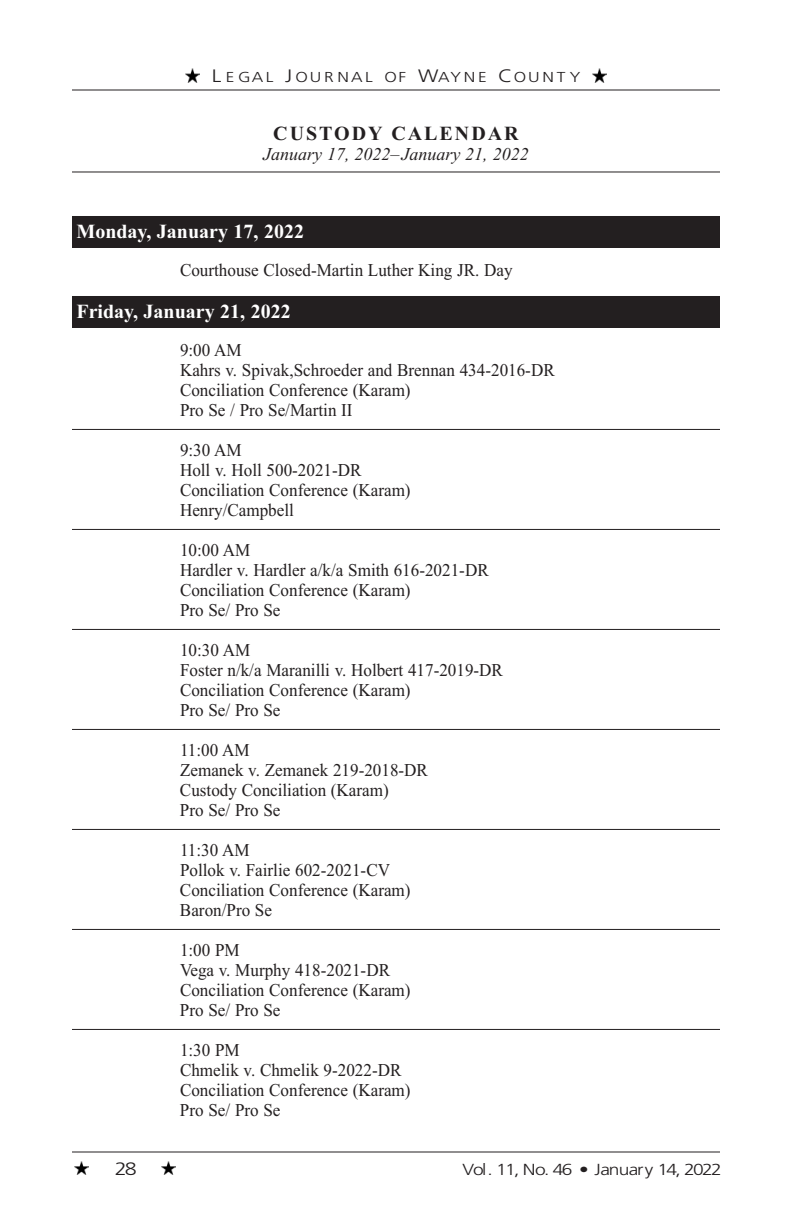
<style>
.page{position:relative;width:792px;height:1224px;background:#fff}
.page>*{position:absolute;margin:0;border:0;box-sizing:border-box;transform-origin:0 0}
.t1{font:700 20px "Times New Roman";color:#fff}
.t2{font:700 20px "Times New Roman";letter-spacing:.1em;color:#231f20}
.t3{font:18px/20px "Times New Roman";color:#231f20;scale:.95 1}
.t4{font:italic 18px "Times New Roman";color:#231f20}
.t5{font:300 18px "Frutiger LT Std";color:#231f20;scale:1.2 1}
.t6{font:300 16px "Frutiger LT Std";letter-spacing:-.065em;color:#231f20;scale:1.2 1}
.t7{font:300 14.4px "Frutiger LT Std";letter-spacing:.15em;color:#231f20;scale:1.2 1}
.s1{font-size:18px}
</style>
<div class="page">
<hr style="left:72px;top:90px;width:648px;height:1px;background:#231f20">
<img style="left:593px;top:69px;width:14px;height:13px">
<img style="left:185px;top:69px;width:14px;height:13px">
<hr style="left:72px;top:1152px;width:648px;height:1px;background:#231f20">
<img style="left:162px;top:1161px;width:14px;height:14px">
<img style="left:74px;top:1161px;width:14px;height:14px">
<div style="left:72px;top:216px;width:648px;height:22px;background:#231f20"></div>
<div style="left:72px;top:238px;width:648px;height:10px;background:#231f20"></div>
<div style="left:72px;top:296px;width:648px;height:22px;background:#231f20"></div>
<div style="left:72px;top:318px;width:648px;height:10px;background:#231f20"></div>
<hr style="left:72px;top:429px;width:648px;height:1px;background:#231f20">
<hr style="left:72px;top:529px;width:648px;height:1px;background:#231f20">
<hr style="left:72px;top:629px;width:648px;height:1px;background:#231f20">
<hr style="left:72px;top:729px;width:648px;height:1px;background:#231f20">
<hr style="left:72px;top:829px;width:648px;height:1px;background:#231f20">
<hr style="left:72px;top:929px;width:648px;height:1px;background:#231f20">
<hr style="left:72px;top:1029px;width:648px;height:1px;background:#231f20">
<hr style="left:72px;top:171px;width:648px;height:1px;background:#231f20">
<p class="t7" style="left:212px;top:71px;width:309px"><span class="s1">L</span>EGAL <span class="s1">J</span>OURNAL OF <span class="s1">W</span>AYNE <span class="s1">C</span>OUNTY</p>
<p class="t2" style="left:273px;top:121px;width:247px">CUSTODY CALENDAR</p>
<p class="t4" style="left:263px;top:143px;width:267px">January 17, 2022–January 21, 2022</p>
<p class="t1" style="left:76px;top:219px;width:229px">Monday, January 17, 2022</p>
<p class="t3" style="left:180px;top:260px;width:352px">Courthouse Closed-Martin Luther King JR. Day</p>
<p class="t1" style="left:76px;top:299px;width:216px">Friday, January 21, 2022</p>
<p class="t3" style="left:180px;top:340px;width:396px">9:00 AM<br>Kahrs v. Spivak,Schroeder and Brennan 434-2016-DR<br>Conciliation Conference (Karam)<br>Pro Se / Pro Se/Martin II</p>
<p class="t3" style="left:180px;top:440px;width:244px">9:30 AM<br>Holl v. Holl 500-2021-DR<br>Conciliation Conference (Karam)<br>Henry/Campbell</p>
<p class="t3" style="left:180px;top:540px;width:327px">10:00 AM<br>Hardler v. Hardler a/k/a Smith 616-2021-DR<br>Conciliation Conference (Karam)<br>Pro Se/ Pro Se</p>
<p class="t3" style="left:180px;top:640px;width:342px">10:30 AM<br>Foster n/k/a Maranilli v. Holbert 417-2019-DR<br>Conciliation Conference (Karam)<br>Pro Se/ Pro Se</p>
<p class="t3" style="left:180px;top:740px;width:263px">11:00 AM<br>Zemanek v. Zemanek 219-2018-DR<br>Custody Conciliation (Karam)<br>Pro Se/ Pro Se</p>
<p class="t3" style="left:180px;top:840px;width:244px">11:30 AM<br>Pollok v. Fairlie 602-2021-CV<br>Conciliation Conference (Karam)<br>Baron/Pro Se</p>
<p class="t3" style="left:180px;top:940px;width:244px">1:00 PM<br>Vega v. Murphy 418-2021-DR<br>Conciliation Conference (Karam)<br>Pro Se/ Pro Se</p>
<p class="t3" style="left:180px;top:1040px;width:244px">1:30 PM<br>Chmelik v. Chmelik 9-2022-DR<br>Conciliation Conference (Karam)<br>Pro Se/ Pro Se</p>
<p class="t5" style="left:115px;top:1161px;width:20px">28</p>
<p class="t6" style="left:462px;top:1163px;width:218px">Vol. 11, No. 46 • January 14, 2022</p>
</div>
